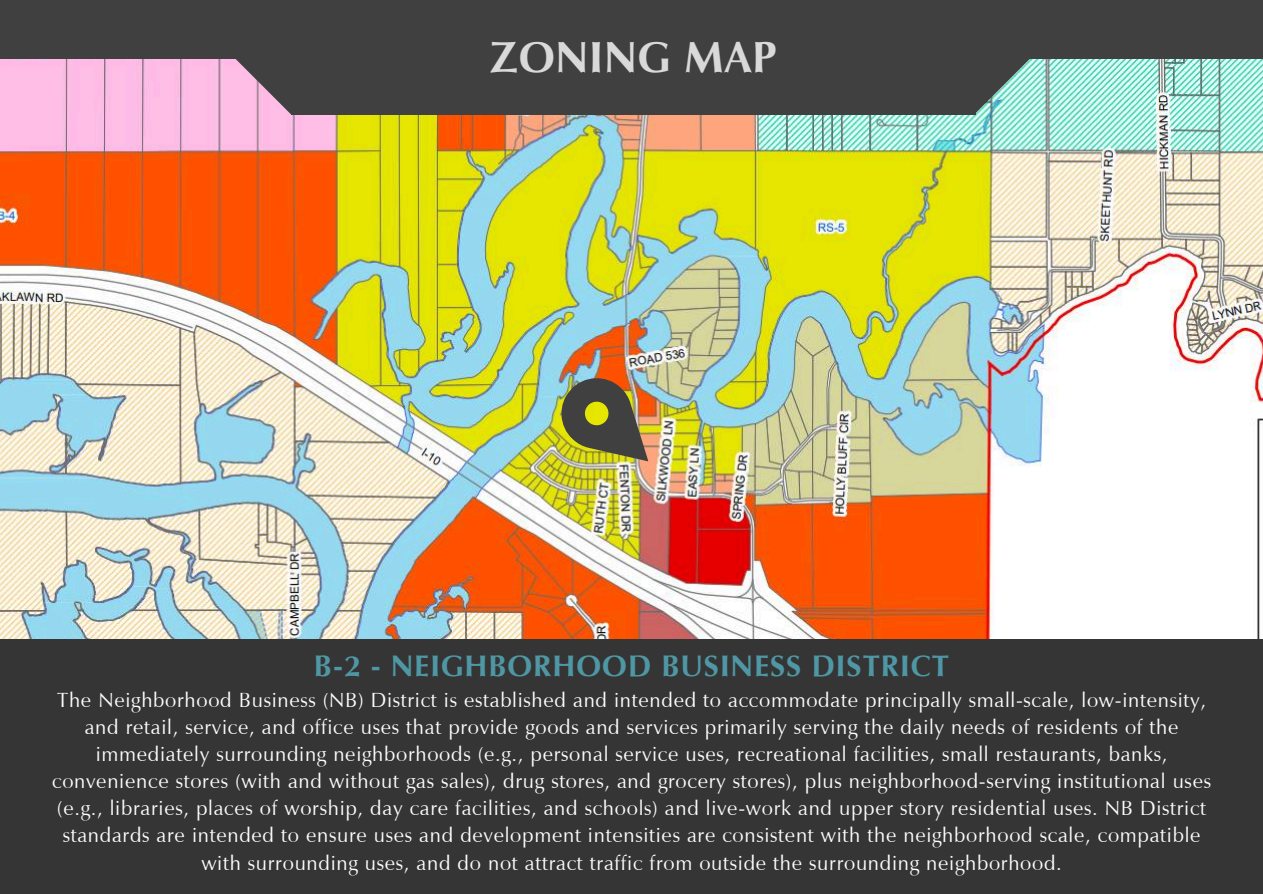
<style>
.page{position:relative;width:1263px;height:894px;background:#fff}
.page>*{position:absolute;margin:0;border:0;box-sizing:border-box;transform-origin:0 0}
.t1{font:700 44.85px "Vera Humana 95";letter-spacing:.025em;color:#d9d9d9}
.t2{font:700 30.6px "Vera Humana 95";letter-spacing:.035em;color:#4f97a4}
.t3{font:21px/27px "Vera Humana 95";letter-spacing:.035em;color:#fbfcfc;text-align:center}
</style>
<div class="page">
<img style="left:0;top:58px;width:1263px;height:581px">
<div style="left:0;top:639px;width:1263px;height:254px;background:#343534"></div>
<div style="left:0;top:0;width:1263px;height:58px;background:#404040"></div>
<div style="left:291px;top:2px;width:684px;height:112px;background:#404040"></div>
<svg style="left:975px;top:58px;width:63px;height:56px;background:#779d96"></svg>
<svg style="left:227px;top:58px;width:64px;height:56px;background:#a8849a"></svg>
<img style="left:547px;top:363px;width:125px;height:124px">
<h1 class="t1" style="left:490px;top:39px;width:288px">ZONING MAP</h1>
<h2 class="t2" style="left:314px;top:653px;width:636px">B-2 - NEIGHBORHOOD BUSINESS DISTRICT</h2>
<p class="t3" style="left:52px;top:688px;width:1160px">The Neighborhood Business (NB) District is established and intended to accommodate principally small-scale, low-intensity, and retail, service, and office uses that provide goods and services primarily serving the daily needs of residents of the immediately surrounding neighborhoods (e.g., personal service uses, recreational facilities, small restaurants, banks, convenience stores (with and without gas sales), drug stores, and grocery stores), plus neighborhood-serving institutional uses (e.g., libraries, places of worship, day care facilities, and schools) and live-work and upper story residential uses. NB District standards are intended to ensure uses and development intensities are consistent with the neighborhood scale, compatible with surrounding uses, and do not attract traffic from outside the surrounding neighborhood.</p>
</div>
